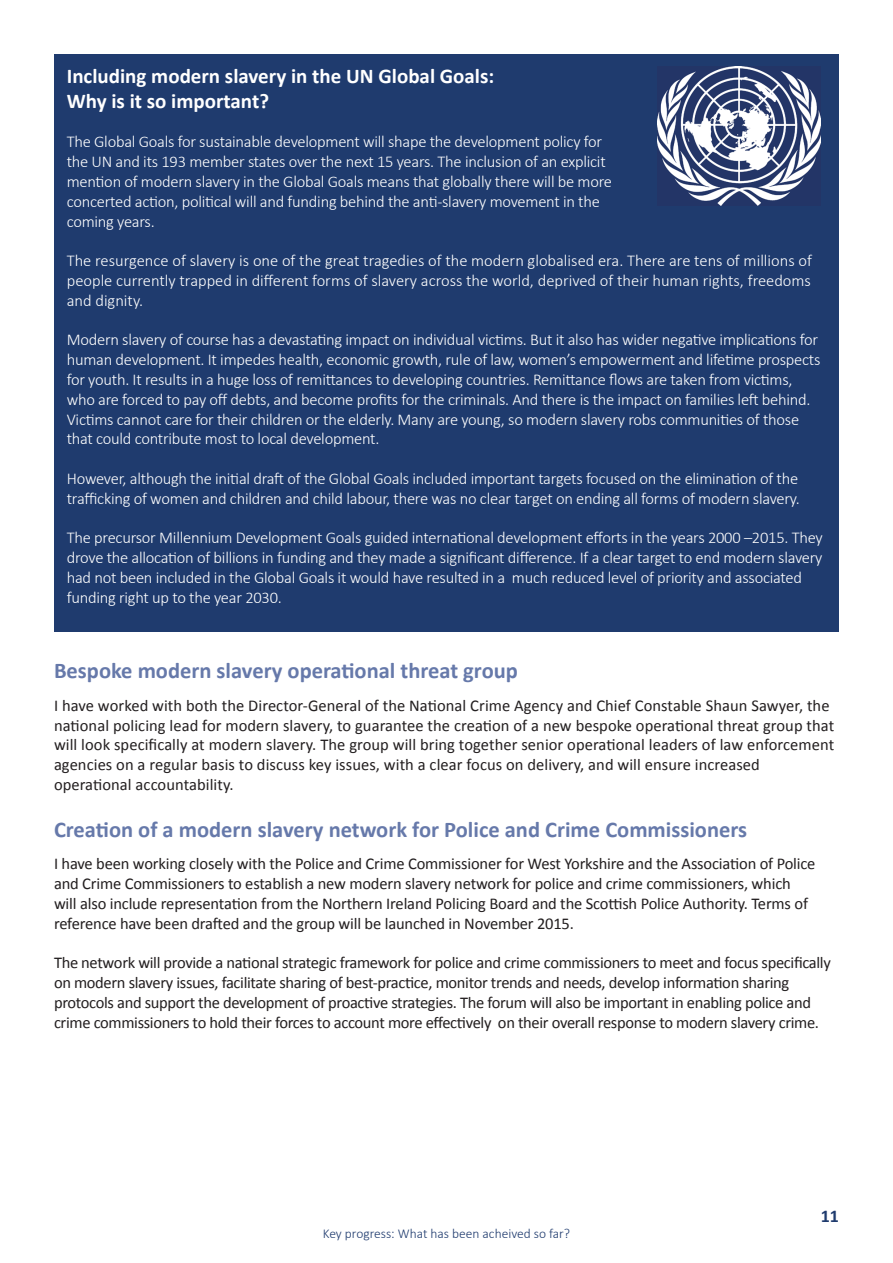
<style>
.page{position:relative;width:893px;height:1263px;background:#fff}
.page>*{position:absolute;margin:0;border:0;box-sizing:border-box;transform-origin:0 0}
.Header_1{font:700 22.5px "Calibri";color:#6679aa}
.t1{font:700 21px/25.2px "Calibri";color:#fff}
.t2{font:700 18px "Calibri";color:#1f3b6e}
.t3{font:300 16.5px/19.8px "Calibri";letter-spacing:-.015em;color:#fff}
.t4{font:16.5px/19.8px "Calibri";letter-spacing:-.01em;color:#231f20}
.t5{font:300 13.5px "Calibri";color:#1f3b6e}
</style>
<div class="page">
<div style="left:54px;top:54px;width:785px;height:577px;background:#1f3b6e"></div>
<img style="left:658px;top:67px;width:163px;height:138px">
<p class="t1" style="left:67px;top:63px;width:429px">Including modern slavery in the UN Global Goals:<br>Why is it so important?</p>
<p class="t3" style="left:67px;top:131px;width:547px">The Global Goals for sustainable development will shape the development policy for the UN and its 193 member states over the next 15 years. The inclusion of an explicit mention of modern slavery in the Global Goals means that globally there will be more concerted action, political will and funding behind the anti-slavery movement in the coming years.</p>
<p class="t3" style="left:67px;top:250px;width:747px;text-align:justify">The resurgence of slavery is one of the great tragedies of the modern globalised era. There are tens of millions of people currently trapped in different forms of slavery across the world, deprived of their human rights, freedoms and dignity.</p>
<p class="t3" style="left:67px;top:329px;width:755px">Modern slavery of course has a devastating impact on individual victims. But it also has wider negative implications for human development. It impedes health, economic growth, rule of law, women’s empowerment and lifetime prospects for youth. It results in a huge loss of remittances to developing countries. Remittance flows are taken from victims, who are forced to pay off debts, and become profits for the criminals. And there is the impact on families left behind.<br>Victims cannot care for their children or the elderly. Many are young, so modern slavery robs communities of those that could contribute most to local development.</p>
<p class="t3" style="left:67px;top:468px;width:735px">However, although the initial draft of the Global Goals included important targets focused on the elimination of the trafficking of women and children and child labour, there was no clear target on ending all forms of modern slavery.</p>
<p class="t3" style="left:67px;top:527px;width:758px">The precursor Millennium Development Goals guided international development efforts in the years 2000 –2015. They drove the allocation of billions in funding and they made a significant difference. If a clear target to end modern slavery had not been included in the Global Goals it would have resulted in a much reduced level of priority and associated funding right up to the year 2030.</p>
<p class="Header_1" style="left:54px;top:656px;width:465px">Bespoke modern slavery operational threat group</p>
<p class="t4" style="left:54px;top:695px;width:782px">I have worked with both the Director-General of the National Crime Agency and Chief Constable Shaun Sawyer, the national policing lead for modern slavery, to guarantee the creation of a new bespoke operational threat group that will look specifically at modern slavery. The group will bring together senior operational leaders of law enforcement agencies on a regular basis to discuss key issues, with a clear focus on delivery, and will ensure increased operational accountability.</p>
<p class="Header_1" style="left:54px;top:815px;width:695px">Creation of a modern slavery network for Police and Crime Commissioners</p>
<p class="t4" style="left:54px;top:854px;width:763px">I have been working closely with the Police and Crime Commissioner for West Yorkshire and the Association of Police and Crime Commissioners to establish a new modern slavery network for police and crime commissioners, which will also include representation from the Northern Ireland Policing Board and the Scottish Police Authority. Terms of reference have been drafted and the group will be launched in November 2015.</p>
<p class="t4" style="left:54px;top:953px;width:778px">The network will provide a national strategic framework for police and crime commissioners to meet and focus specifically on modern slavery issues, facilitate sharing of best-practice, monitor trends and needs, develop information sharing protocols and support the development of proactive strategies. The forum will also be important in enabling police and crime commissioners to hold their forces to account more effectively on their overall response to modern slavery crime.</p>
<p class="t5" style="left:323px;top:1225px;width:249px">Key progress: What has been acheived so far?</p>
<p class="t2" style="left:821px;top:1205px;width:20px">11</p>
</div>
